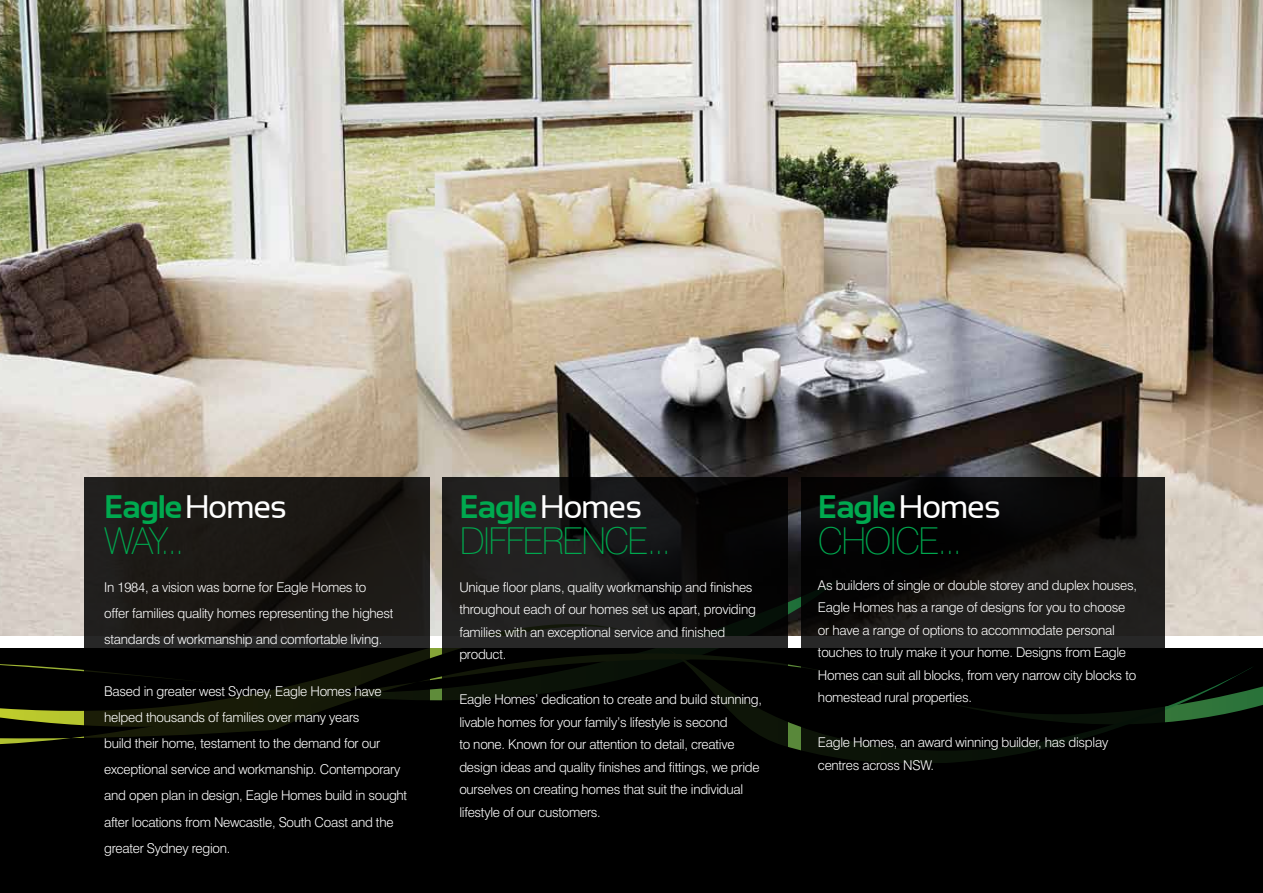
<style>
.page{position:relative;width:1263px;height:893px;background:#fff}
.page>*{position:absolute;margin:0;border:0;box-sizing:border-box;transform-origin:0 0}
.t1{font:100 37.2px "Swiss 721 BT";letter-spacing:-.06em;color:#00a94f}
.t2{font:700 32.7px "Sansation";letter-spacing:-.04em;color:#00a94f}
.t3{font:300 13.5px/22.5px "Swiss 721 BT";letter-spacing:-.02em;color:#fff}
.s1{font-weight:400;color:#fff}
</style>
<div class="page">
<div style="left:0;top:642px;width:1263px;height:251px;background:#000"></div>
<img style="left:0;top:0;width:1263px;height:636px">
<svg style="left:0;top:579px;width:801px;height:39px;background:#bdb8b1"></svg>
<svg style="left:0;top:618px;width:1255px;height:133px"></svg>
<div style="left:0;top:636px;width:1263px;height:11px;background:#fff"></div>
<svg style="left:84px;top:477px;width:345px;height:274px;fill:#1b1913"></svg>
<svg style="left:443px;top:477px;width:345px;height:274px"></svg>
<svg style="left:801px;top:477px;width:364px;height:286px;fill:#040303"></svg>
<h2 class="t2" style="left:104px;top:489px;width:184px">Eagle <span class="s1">Homes</span></h2>
<h1 class="t1" style="left:104px;top:518px;width:82px">WAY...</h1>
<p class="t3" style="left:104px;top:574px;width:291px;line-height:26.1px">In 1984, a vision was borne for Eagle Homes to offer families quality homes representing the highest standards of workmanship and comfortable living.</p>
<p class="t3" style="left:104px;top:678px;width:305px;line-height:26.1px">Based in greater west Sydney, Eagle Homes have helped thousands of families over many years<br>build their home, testament to the demand for our exceptional service and workmanship. Contemporary and open plan in design, Eagle Homes build in sought after locations from Newcastle, South Coast and the greater Sydney region.</p>
<h2 class="t2" style="left:459px;top:489px;width:184px">Eagle <span class="s1">Homes</span></h2>
<h1 class="t1" style="left:459px;top:518px;width:213px">DIFFERENCE...</h1>
<p class="t3" style="left:459px;top:575px;width:298px">Unique floor plans, quality workmanship and finishes throughout each of our homes set us apart, providing families with an exceptional service and finished product.</p>
<p class="t3" style="left:459px;top:688px;width:304px">Eagle Homes’ dedication to create and build stunning, livable homes for your family’s lifestyle is second<br>to none. Known for our attention to detail, creative design ideas and quality finishes and fittings, we pride ourselves on creating homes that suit the individual lifestyle of our customers.</p>
<h2 class="t2" style="left:818px;top:489px;width:184px">Eagle <span class="s1">Homes</span></h2>
<h1 class="t1" style="left:818px;top:518px;width:146px">CHOICE...</h1>
<p class="t3" style="left:818px;top:574px;width:321px">As builders of single or double storey and duplex houses, Eagle Homes has a range of designs for you to choose or have a range of options to accommodate personal touches to truly make it your home. Designs from Eagle Homes can suit all blocks, from very narrow city blocks to homestead rural properties.</p>
<p class="t3" style="left:818px;top:731px;width:292px">Eagle Homes, an award winning builder, has display centres across NSW.</p>
</div>
